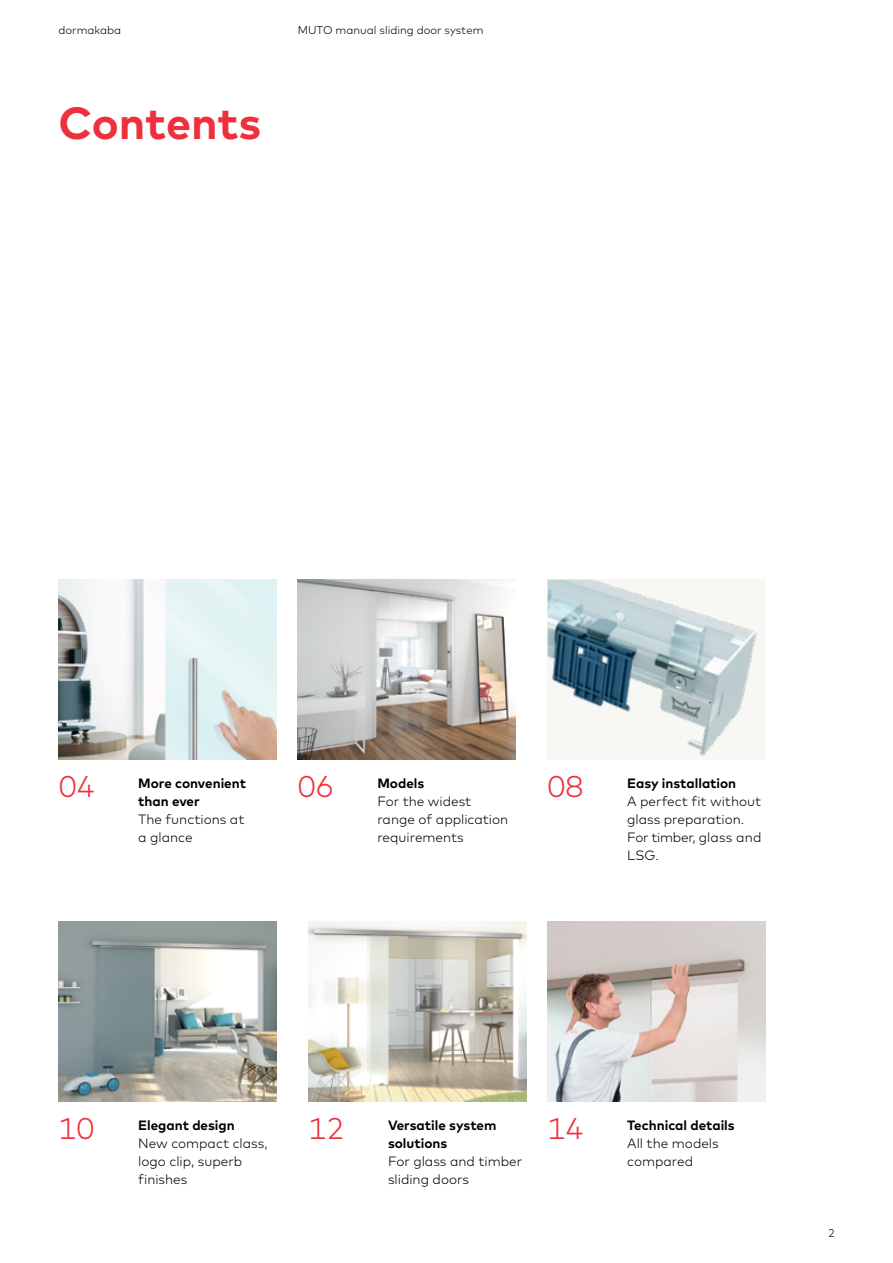
<style>
.page{position:relative;width:893px;height:1263px;background:#fff}
.page>*{position:absolute;margin:0;border:0;box-sizing:border-box;transform-origin:0 0}
.t1{font:700 45px "Mark Pro";letter-spacing:-.005em;color:#ee303c}
.t2{font:300 30px "Mark Pro";color:#ee303c}
.t3{font:300 13.5px/18px "Mark Pro";color:#000}
.t4{font:700 13.5px/18px "Mark Pro";color:#000}
.t5{font:300 11.25px "Mark Pro";color:#000}
</style>
<div class="page">
<img style="left:58px;top:580px;width:218px;height:180px">
<img style="left:308px;top:922px;width:218px;height:180px">
<img style="left:58px;top:922px;width:218px;height:180px">
<img style="left:298px;top:580px;width:218px;height:180px">
<img style="left:547px;top:580px;width:218px;height:180px">
<img style="left:547px;top:922px;width:218px;height:179px">
<p class="t5" style="left:58px;top:21px;width:64px">dormakaba</p>
<p class="t5" style="left:298px;top:21px;width:187px">MUTO manual sliding door system</p>
<h1 class="t1" style="left:58px;top:89px;width:204px">Contents</h1>
<h2 class="t2" style="left:59px;top:763px;width:37px">04</h2>
<p class="t4" style="left:138px;top:773px;width:109px">More convenient than ever</p>
<p class="t3" style="left:138px;top:809px;width:108px">The functions at a glance</p>
<h2 class="t2" style="left:298px;top:763px;width:37px">06</h2>
<h2 class="t2" style="left:547px;top:763px;width:37px">08</h2>
<p class="t4" style="left:377px;top:773px;width:48px">Models</p>
<p class="t3" style="left:377px;top:791px;width:132px">For the widest range of application requirements</p>
<p class="t4" style="left:627px;top:773px;width:111px">Easy installation</p>
<p class="t3" style="left:627px;top:791px;width:136px">A perfect fit without glass preparation.<br>For timber, glass and<br>LSG.</p>
<h2 class="t2" style="left:58px;top:1105px;width:37px">10</h2>
<h2 class="t2" style="left:547px;top:1105px;width:37px">14</h2>
<h2 class="t2" style="left:308px;top:1105px;width:37px">12</h2>
<p class="t4" style="left:138px;top:1114px;width:98px">Elegant design</p>
<p class="t3" style="left:138px;top:1133px;width:131px">New compact class, logo clip, superb finishes</p>
<p class="t4" style="left:388px;top:1115px;width:110px">Versatile system solutions</p>
<p class="t3" style="left:388px;top:1151px;width:136px">For glass and timber sliding doors</p>
<p class="t4" style="left:627px;top:1114px;width:109px">Technical details</p>
<p class="t3" style="left:627px;top:1133px;width:93px">All the models compared</p>
<p class="t5" style="left:828px;top:1224px;width:8px">2</p>
</div>
